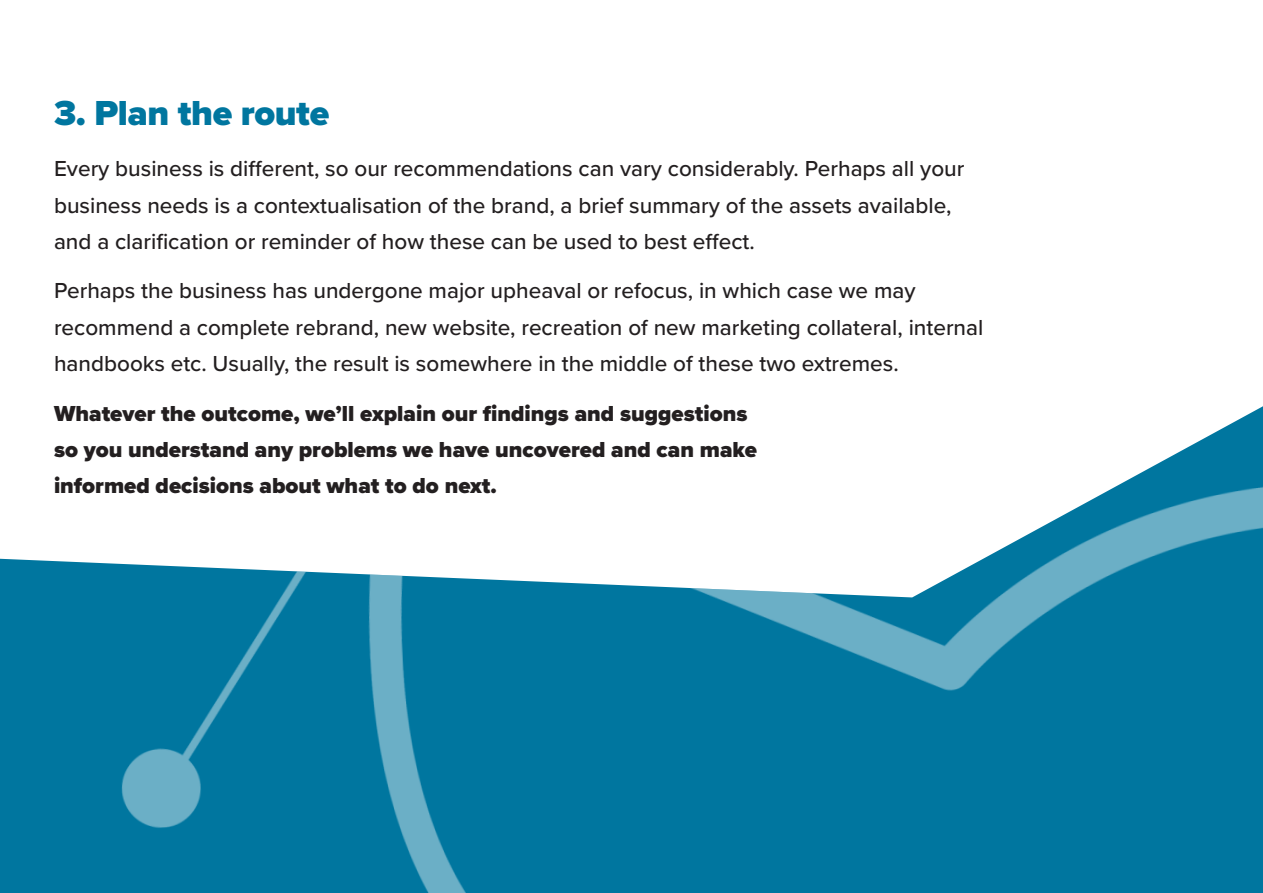
<style>
.page{position:relative;width:1263px;height:893px;background:#fff}
.page>*{position:absolute;margin:0;border:0;box-sizing:border-box;transform-origin:0 0}
.tit-02{font:900 36px "Proxima Nova";letter-spacing:-.01em;color:#00769f}
.texto{font:500 22.5px/36.3px "Proxima Nova";color:#231f20}
.texto-2{font:900 22.5px/36.3px "Proxima Nova";color:#231f20}
</style>
<div class="page">
<img style="left:2px;top:406px;width:1261px;height:487px">
<p class="tit-02" style="left:54px;top:86px;width:277px">3. Plan the route</p>
<p class="texto" style="left:54px;top:150px;width:912px">Every business is different, so our recommendations can vary considerably. Perhaps all your business needs is a contextualisation of the brand, a brief summary of the assets available, and a clarification or reminder of how these can be used to best effect.</p>
<p class="texto" style="left:54px;top:272px;width:931px">Perhaps the business has undergone major upheaval or refocus, in which case we may recommend a complete rebrand, new website, recreation of new marketing collateral, internal handbooks etc. Usually, the result is somewhere in the middle of these two extremes.</p>
<p class="texto-2" style="left:54px;top:395px;width:705px">Whatever the outcome, we’ll explain our findings and suggestions so you understand any problems we have uncovered and can make informed decisions about what to do next.</p>
</div>
